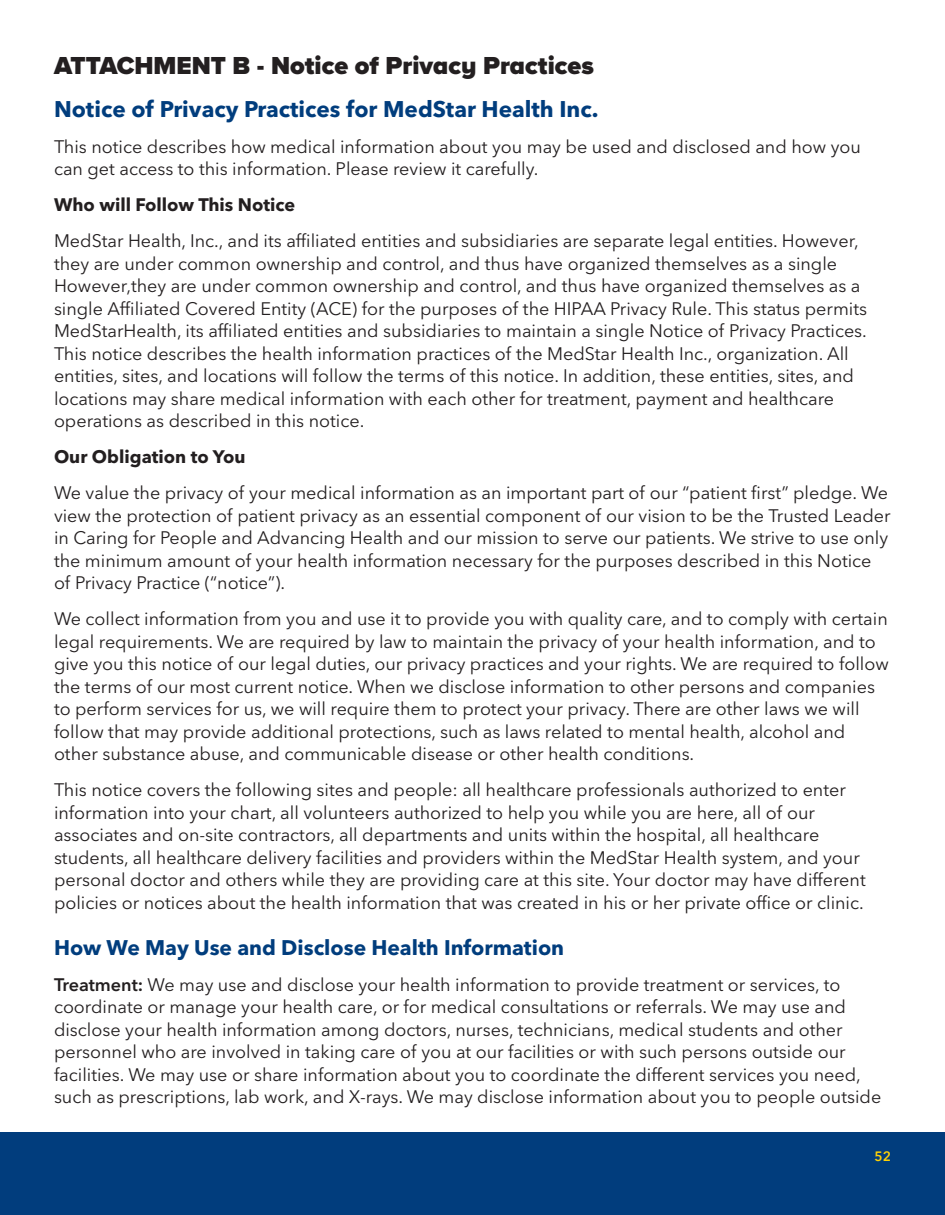
<style>
.page{position:relative;width:945px;height:1215px;background:#fff}
.page>*{position:absolute;margin:0;border:0;box-sizing:border-box;transform-origin:0 0}
.t1{font:900 25.5px "Proxima Nova A";color:#231f20}
.t2{font:700 22.5px "Avenir Next LT Pro";color:#013d7d}
.bullets{font:700 21px "Avenir Next LT Pro";color:#013d7d}
.bullets-2{font:18px/22.5px "Avenir Next LT Pro";color:#231f20}
.bullets-3{font:700 18px "Avenir Next LT Pro";color:#231f20}
.t3{font:600 13.5px "Avenir Next LT Pro";color:#fed105}
.s1{font-weight:600}
</style>
<div class="page">
<div style="left:0;top:1132px;width:945px;height:83px;background:#013d7d"></div>
<p class="t1" style="left:54px;top:47px;width:541px">ATTACHMENT B - Notice of Privacy Practices</p>
<p class="t2" style="left:54px;top:95px;width:546px">Notice of Privacy Practices for MedStar Health Inc.</p>
<p class="bullets-2" style="left:54px;top:135px;width:809px">This notice describes how medical information about you may be used and disclosed and how you can get access to this information. Please review it carefully.</p>
<p class="bullets-3" style="left:54px;top:194px;width:243px">Who will Follow This Notice</p>
<p class="bullets-2" style="left:54px;top:230px;width:815px">MedStar Health, Inc., and its affiliated entities and subsidiaries are separate legal entities. However, they are under common ownership and control, and thus have organized themselves as a single However,they are under common ownership and control, and thus have organized themselves as a single Affiliated Covered Entity (ACE) for the purposes of the HIPAA Privacy Rule. This status permits MedStarHealth, its affiliated entities and subsidiaries to maintain a single Notice of Privacy Practices.<br>This notice describes the health information practices of the MedStar Health Inc., organization. All entities, sites, and locations will follow the terms of this notice. In addition, these entities, sites, and locations may share medical information with each other for treatment, payment and healthcare operations as described in this notice.</p>
<p class="bullets-3" style="left:54px;top:446px;width:193px">Our Obligation to You</p>
<p class="bullets-2" style="left:54px;top:482px;width:838px">We value the privacy of your medical information as an important part of our “patient first” pledge. We view the protection of patient privacy as an essential component of our vision to be the Trusted Leader in Caring for People and Advancing Health and our mission to serve our patients. We strive to use only the minimum amount of your health information necessary for the purposes described in this Notice of Privacy Practice (“notice”).</p>
<p class="bullets-2" style="left:54px;top:608px;width:836px">We collect information from you and use it to provide you with quality care, and to comply with certain legal requirements. We are required by law to maintain the privacy of your health information, and to give you this notice of our legal duties, our privacy practices and your rights. We are required to follow the terms of our most current notice. When we disclose information to other persons and companies to perform services for us, we will require them to protect your privacy. There are other laws we will follow that may provide additional protections, such as laws related to mental health, alcohol and other substance abuse, and communicable disease or other health conditions.</p>
<p class="bullets-2" style="left:54px;top:779px;width:813px">This notice covers the following sites and people: all healthcare professionals authorized to enter information into your chart, all volunteers authorized to help you while you are here, all of our associates and on-site contractors, all departments and units within the hospital, all healthcare students, all healthcare delivery facilities and providers within the MedStar Health system, and your personal doctor and others while they are providing care at this site. Your doctor may have different policies or notices about the health information that was created in his or her private office or clinic.</p>
<p class="bullets" style="left:54px;top:934px;width:512px">How We May Use and Disclose Health Information</p>
<p class="bullets-2" style="left:54px;top:973px;width:829px"><span class="s1">Treatment:</span> We may use and disclose your health information to provide treatment or services, to coordinate or manage your health care, or for medical consultations or referrals. We may use and disclose your health information among doctors, nurses, technicians, medical students and other personnel who are involved in taking care of you at our facilities or with such persons outside our facilities. We may use or share information about you to coordinate the different services you need, such as prescriptions, lab work, and X-rays. We may disclose information about you to people outside</p>
<p class="t3" style="left:875px;top:1148px;width:18px">52</p>
</div>
